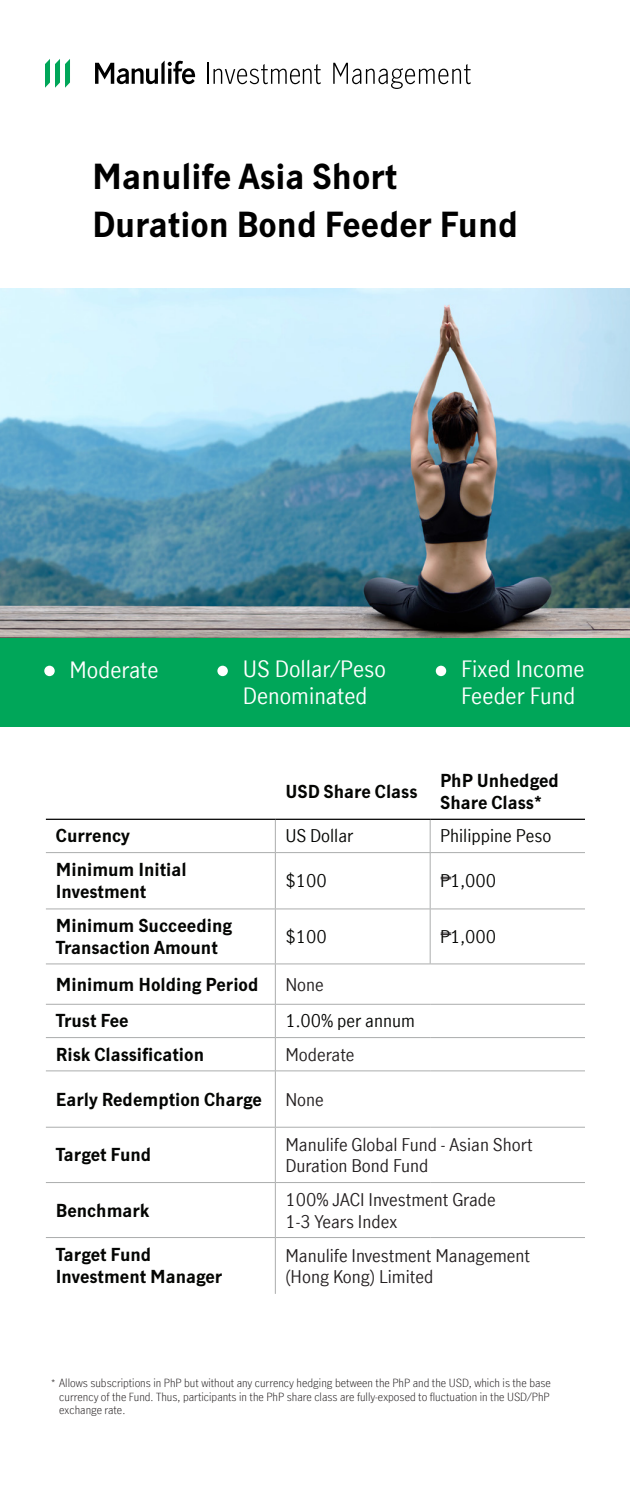
<style>
.page{position:relative;width:630px;height:1508px;background:#fff}
.page>*{position:absolute;margin:0;border:0;box-sizing:border-box;transform-origin:0 0}
.t1{font:700 33.75px/48.5px "Manulife JH Sans Optimized";color:#000}
.t2{font:22.5px/27px "Manulife JH Sans Optimized";color:#fff}
.t3{font:700 17.5px/22px "Manulife JH Sans Optimized";color:#040503}
.t4{font:17.5px/21px "Manulife JH Sans Optimized";color:#231f20}
.t5{font:17.5px "Manulife JH Sans Optimized";color:#040503}
.t6{font:300 11.25px/13.5px "Manulife JH Sans Optimized";color:#231f20;text-align:justify}
.s1{font-size:12px}
</style>
<div class="page">
<div style="left:0;top:638px;width:630px;height:89px;background:#00a659"></div>
<svg style="left:46px;top:820px;width:229px;height:473px"></svg>
<svg style="left:276px;top:820px;width:309px;height:308px"></svg>
<hr style="left:275px;top:909px;width:1px;height:54px;background:#abadad">
<hr style="left:430px;top:909px;width:1px;height:54px;background:#abadad">
<hr style="left:46px;top:963px;width:229px;height:1px;background:#abadad">
<hr style="left:275px;top:963px;width:155px;height:1px;background:#abadad">
<hr style="left:275px;top:964px;width:1px;height:40px;background:#abadad">
<hr style="left:430px;top:963px;width:155px;height:1px;background:#abadad">
<hr style="left:46px;top:1004px;width:229px;height:1px;background:#abadad">
<hr style="left:275px;top:1004px;width:155px;height:1px;background:#abadad">
<hr style="left:275px;top:1004px;width:1px;height:33px;background:#abadad">
<hr style="left:430px;top:1004px;width:155px;height:1px;background:#abadad">
<hr style="left:46px;top:1037px;width:229px;height:1px;background:#abadad">
<hr style="left:275px;top:1037px;width:155px;height:1px;background:#abadad">
<hr style="left:275px;top:1038px;width:1px;height:32px;background:#abadad">
<hr style="left:430px;top:1037px;width:155px;height:1px;background:#abadad">
<hr style="left:46px;top:1070px;width:229px;height:1px;background:#abadad">
<hr style="left:275px;top:1070px;width:155px;height:1px;background:#abadad">
<hr style="left:275px;top:1071px;width:1px;height:56px;background:#abadad">
<hr style="left:430px;top:1070px;width:155px;height:1px;background:#abadad">
<hr style="left:46px;top:1126px;width:229px;height:1px;background:#abadad">
<hr style="left:275px;top:1126px;width:155px;height:1px;background:#abadad">
<hr style="left:275px;top:1127px;width:1px;height:55px;background:#abadad">
<hr style="left:430px;top:1126px;width:155px;height:1px;background:#abadad">
<hr style="left:46px;top:1182px;width:229px;height:1px;background:#abadad">
<hr style="left:275px;top:1182px;width:155px;height:1px;background:#abadad">
<hr style="left:275px;top:1182px;width:1px;height:55px;background:#abadad">
<hr style="left:430px;top:1182px;width:155px;height:1px;background:#abadad">
<hr style="left:46px;top:1237px;width:229px;height:1px;background:#abadad">
<hr style="left:275px;top:1237px;width:155px;height:1px;background:#abadad">
<hr style="left:275px;top:1237px;width:1px;height:56px;background:#abadad">
<hr style="left:430px;top:1237px;width:155px;height:1px;background:#abadad">
<hr style="left:275px;top:820px;width:1px;height:32px;background:#abadad">
<hr style="left:275px;top:853px;width:1px;height:55px;background:#abadad">
<hr style="left:430px;top:820px;width:1px;height:32px;background:#abadad">
<hr style="left:430px;top:853px;width:1px;height:55px;background:#abadad">
<hr style="left:46px;top:818px;width:229px;height:2px;background:#000">
<hr style="left:275px;top:818px;width:155px;height:2px;background:#000">
<hr style="left:430px;top:818px;width:155px;height:2px;background:#000">
<hr style="left:46px;top:852px;width:229px;height:1px;background:#abadad">
<hr style="left:275px;top:852px;width:155px;height:1px;background:#abadad">
<hr style="left:430px;top:852px;width:155px;height:1px;background:#abadad">
<hr style="left:46px;top:908px;width:229px;height:1px;background:#abadad">
<hr style="left:275px;top:908px;width:155px;height:1px;background:#abadad">
<hr style="left:430px;top:908px;width:155px;height:1px;background:#abadad">
<svg style="left:441px;top:877px;width:10px;height:2px"></svg>
<svg style="left:441px;top:932px;width:10px;height:3px"></svg>
<div style="left:44px;top:665px;width:11px;height:11px;background:#fff;border-radius:50%"></div>
<div style="left:217px;top:665px;width:11px;height:11px;background:#fff;border-radius:50%"></div>
<div style="left:436px;top:665px;width:10px;height:11px;background:#fff;border-radius:50%"></div>
<svg style="left:95px;top:61px;width:100px;height:23px"></svg>
<svg style="left:45px;top:59px;width:25px;height:29px"></svg>
<svg style="left:208px;top:63px;width:113px;height:21px"></svg>
<svg style="left:333px;top:63px;width:138px;height:26px"></svg>
<img style="left:0;top:288px;width:630px;height:349px">
<p class="t1" style="left:92px;top:151px;width:428px">Manulife Asia Short<br>Duration Bond Feeder Fund</p>
<p class="t2" style="left:70px;top:655px;width:91px">Moderate</p>
<p class="t2" style="left:243px;top:654px;width:145px">US Dollar/Peso<br>Denominated</p>
<p class="t2" style="left:461px;top:654px;width:125px">Fixed Income<br>Feeder Fund</p>
<p class="t3" style="left:285px;top:780px;width:134px">USD Share Class</p>
<p class="t3" style="left:440px;top:769px;width:120px">PhP Unhedged<br>Share Class*</p>
<p class="t3" style="left:56px;top:824px;width:76px">Currency</p>
<p class="t5" style="left:285px;top:824px;width:70px">US Dollar</p>
<p class="t5" style="left:440px;top:824px;width:113px">Philippine Peso</p>
<p class="t3" style="left:56px;top:858px;width:132px">Minimum Initial<br>Investment</p>
<p class="t5" style="left:285px;top:869px;width:43px">$100</p>
<p class="t5" style="left:440px;top:869px;width:58px">P1,000</p>
<p class="t3" style="left:56px;top:913px;width:178px">Minimum Succeeding<br>Transaction Amount</p>
<p class="t5" style="left:285px;top:924px;width:43px">$100</p>
<p class="t5" style="left:440px;top:924px;width:58px">P1,000</p>
<p class="t3" style="left:56px;top:972px;width:204px">Minimum Holding Period</p>
<p class="t4" style="left:285px;top:973px;width:40px">None</p>
<p class="t3" style="left:56px;top:1009px;width:74px">Trust Fee</p>
<p class="t5" style="left:285px;top:1009px;width:131px">1.00% per annum</p>
<p class="t3" style="left:56px;top:1042px;width:150px">Risk Classification</p>
<p class="t4" style="left:285px;top:1043px;width:71px">Moderate</p>
<p class="t3" style="left:56px;top:1087px;width:208px">Early Redemption Charge</p>
<p class="t4" style="left:285px;top:1088px;width:40px">None</p>
<p class="t3" style="left:56px;top:1143px;width:97px">Target Fund</p>
<p class="t4" style="left:285px;top:1133px;width:249px">Manulife Global Fund - Asian Short<br>Duration Bond Fund</p>
<p class="t3" style="left:56px;top:1198px;width:95px">Benchmark</p>
<p class="t4" style="left:285px;top:1187px;width:212px;line-height:22px">100% JACI Investment Grade<br>1-3 Years Index</p>
<p class="t3" style="left:56px;top:1243px;width:168px">Target Fund<br>Investment Manager</p>
<p class="t4" style="left:285px;top:1244px;width:246px">Manulife Investment Management (Hong Kong) Limited</p>
<p class="t6" style="left:59px;top:1375px;width:493px;text-indent:-8px"><span class="s1">*</span> Allows subscriptions in PhP but without any currency hedging between the PhP and the USD, which is the base currency of the Fund. Thus, participants in the PhP share class are fully-exposed to fluctuation in the USD/PhP exchange rate.</p>
</div>
